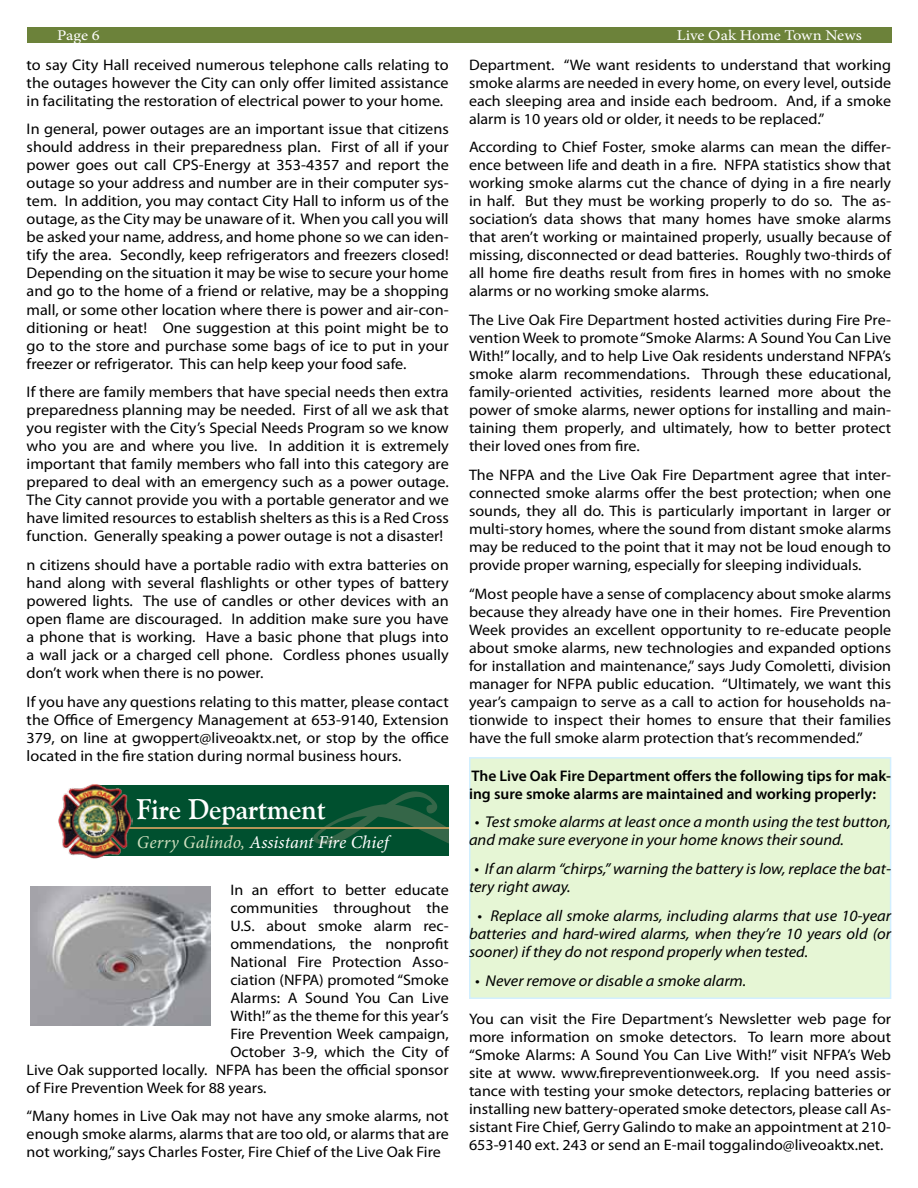
<style>
.page{position:relative;width:918px;height:1188px;background:#fff}
.page>*{position:absolute;margin:0;border:0;box-sizing:border-box;transform-origin:0 0}
.t1{font:700 28.5px "Goudy Old Style BT";color:#fff;scale:.95 1}
.t2{font:italic 18px "Minion Pro";color:#fff}
.t3{font:italic 15.6px/18px "Myriad Pro";color:#000;scale:1.05 1}
.t4{font:15.45px/18px "Myriad Pro";color:#000;text-align:justify;scale:1.05 1}
.t5{font:600 15.45px/18px "Myriad Pro";color:#000}
.t6{font:15.3px/18px "Myriad Pro";color:#000;text-align:justify;scale:1.05 1}
.t7{font:14.85px "Minion Pro";letter-spacing:-.005em;color:#fff;scale:1.11 1}
.s1{color:#cfdfbf}
</style>
<div class="page">
<div style="left:27px;top:27px;width:864px;height:15px;background:#6c823a"></div>
<div style="left:469px;top:757px;width:422px;height:242px;background:#e6f6d5;border:2px solid #d2efff"></div>
<div style="left:94px;top:785px;width:355px;height:71px;background:#00502f"></div>
<svg style="left:313px;top:791px;width:136px;height:54px"></svg>
<hr style="left:94px;top:827px;width:355px;height:2px;background:#b59659">
<img style="left:58px;top:784px;width:75px;height:74px">
<img style="left:31px;top:886px;width:179px;height:140px">
<p class="t7" style="left:57px;top:25px;width:40px">Page 6</p>
<p class="t7" style="left:677px;top:25px;width:168px">Live Oak Home Town News</p>
<p class="t4" style="left:27px;top:55px;width:404px">to say City Hall received numerous telephone calls relating to the outages however the City can only offer limited assistance in facilitating the restoration of electrical power to your home.</p>
<p class="t4" style="left:27px;top:120px;width:404px">In general, power outages are an important issue that citizens should address in their preparedness plan. First of all if your power goes out call CPS-Energy at 353-4357 and report the outage so your address and number are in their computer sys&shy;tem. In addition, you may contact City Hall to inform us of the outage, as the City may be unaware of it. When you call you will be asked your name, address, and home phone so we can iden&shy;tify the area. Secondly, keep refrigerators and freezers closed!<br>Depending on the situation it may be wise to secure your home and go to the home of a friend or relative, may be a shopping mall, or some other location where there is power and air-con&shy;ditioning or heat! One suggestion at this point might be to go to the store and purchase some bags of ice to put in your freezer or refrigerator. This can help keep your food safe.</p>
<p class="t4" style="left:27px;top:383px;width:404px">If there are family members that have special needs then extra preparedness planning may be needed. First of all we ask that you register with the City’s Special Needs Program so we know who you are and where you live. In addition it is extremely important that family members who fall into this category are prepared to deal with an emergency such as a power outage.<br>The City cannot provide you with a portable generator and we have limited resources to establish shelters as this is a Red Cross function. Generally speaking a power outage is not a disaster!</p>
<p class="t4" style="left:27px;top:556px;width:404px">n citizens should have a portable radio with extra batteries on hand along with several flashlights or other types of battery powered lights. The use of candles or other devices with an open flame are discouraged. In addition make sure you have a phone that is working. Have a basic phone that plugs into a wall jack or a charged cell phone. Cordless phones usually don’t work when there is no power.</p>
<p class="t4" style="left:27px;top:693px;width:404px">If you have any questions relating to this matter, please contact the Office of Emergency Management at 653-9140, Extension 379, on line at gwoppert@liveoaktx.net, or stop by the office located in the fire station during normal business hours.</p>
<p class="t6" style="left:469px;top:55px;width:404px">Department. “We want residents to understand that working smoke alarms are needed in every home, on every level, outside each sleeping area and inside each bedroom. And, if a smoke alarm is 10 years old or older, it needs to be replaced.”</p>
<p class="t6" style="left:469px;top:138px;width:404px">According to Chief Foster, smoke alarms can mean the differ&shy;ence between life and death in a fire. NFPA statistics show that working smoke alarms cut the chance of dying in a fire nearly in half. But they must be working properly to do so. The as&shy;sociation’s data shows that many homes have smoke alarms that aren’t working or maintained properly, usually because of missing, disconnected or dead batteries. Roughly two-thirds of all home fire deaths result from fires in homes with no smoke alarms or no working smoke alarms.</p>
<p class="t6" style="left:469px;top:311px;width:404px">The Live Oak Fire Department hosted activities during Fire Pre&shy;vention Week to promote “Smoke Alarms: A Sound You Can Live With!” locally, and to help Live Oak residents understand NFPA’s smoke alarm recommendations. Through these educational, family-oriented activities, residents learned more about the power of smoke alarms, newer options for installing and main&shy;taining them properly, and ultimately, how to better protect their loved ones from fire.</p>
<p class="t6" style="left:469px;top:466px;width:404px">The NFPA and the Live Oak Fire Department agree that inter&shy;connected smoke alarms offer the best protection; when one sounds, they all do. This is particularly important in larger or multi-story homes, where the sound from distant smoke alarms may be reduced to the point that it may not be loud enough to provide proper warning, especially for sleeping individuals.</p>
<p class="t6" style="left:469px;top:585px;width:404px">“Most people have a sense of complacency about smoke alarms because they already have one in their homes. Fire Prevention Week provides an excellent opportunity to re-educate people about smoke alarms, new technologies and expanded options for installation and maintenance,” says Judy Comoletti, division manager for NFPA public education. “Ultimately, we want this year’s campaign to serve as a call to action for households na&shy;tionwide to inspect their homes to ensure that their families have the full smoke alarm protection that’s recommended.”</p>
<p class="t5" style="left:469px;top:766px;width:424px">The Live Oak Fire Department offers the following tips for mak&shy;ing sure smoke alarms are maintained and working properly:</p>
<p class="t3" style="left:469px;top:813px;width:403px;text-indent:6px">• Test smoke alarms at least once a month using the test button, and make sure everyone in your home knows their sound.</p>
<p class="t3" style="left:469px;top:860px;width:404px;text-indent:6px">• If an alarm “chirps,” warning the battery is low, replace the bat&shy;tery right away.</p>
<p class="t3" style="left:469px;top:906px;width:404px;text-align:justify;text-indent:8px">• Replace all smoke alarms, including alarms that use 10-year batteries and hard-wired alarms, when they’re 10 years old (or sooner) if they do not respond properly when tested.</p>
<p class="t3" style="left:475px;top:971px;width:260px">• Never remove or disable a smoke alarm.</p>
<p class="t6" style="left:469px;top:1009px;width:404px">You can visit the Fire Department’s Newsletter web page for more information on smoke detectors. To learn more about “Smoke Alarms: A Sound You Can Live With!” visit NFPA’s Web site at www. www.firepreventionweek.org. If you need assis&shy;tance with testing your smoke detectors, replacing batteries or installing new battery-operated smoke detectors, please call As&shy;sistant Fire Chief, Gerry Galindo to make an appointment at 210- 653-9140 ext. 243 or send an E-mail toggalindo@liveoaktx.net.</p>
<h1 class="t1" style="left:137px;top:791px;width:200px">Fire Department</h1>
<p class="t2" style="left:137px;top:830px;width:253px"><span class="s1">Gerry Galindo,</span> Assistant Fire Chief</p>
<p class="t6" style="left:230px;top:881px;width:209px">In an effort to better educate</p>
<p class="t6" style="left:230px;top:899px;width:209px">communities throughout the</p>
<p class="t6" style="left:230px;top:917px;width:209px">U.S. about smoke alarm rec-</p>
<p class="t6" style="left:230px;top:935px;width:209px">ommendations, the nonprofit</p>
<p class="t6" style="left:230px;top:953px;width:209px">National Fire Protection Asso-</p>
<p class="t6" style="left:230px;top:971px;width:209px">ciation (NFPA) promoted “Smoke</p>
<p class="t6" style="left:230px;top:989px;width:209px">Alarms: A Sound You Can Live</p>
<p class="t6" style="left:230px;top:1007px;width:210px">With!” as the theme for this year’s</p>
<p class="t6" style="left:230px;top:1025px;width:209px">Fire Prevention Week campaign,</p>
<p class="t6" style="left:230px;top:1043px;width:210px">October 3-9, which the City of</p>
<p class="t6" style="left:27px;top:1061px;width:403px">Live Oak supported locally. NFPA has been the official sponsor</p>
<p class="t6" style="left:27px;top:1079px;width:230px">of Fire Prevention Week for 88 years.</p>
<p class="t6" style="left:27px;top:1106px;width:404px">“Many homes in Live Oak may not have any smoke alarms, not enough smoke alarms, alarms that are too old, or alarms that are not working,” says Charles Foster, Fire Chief of the Live Oak Fire</p>
</div>
